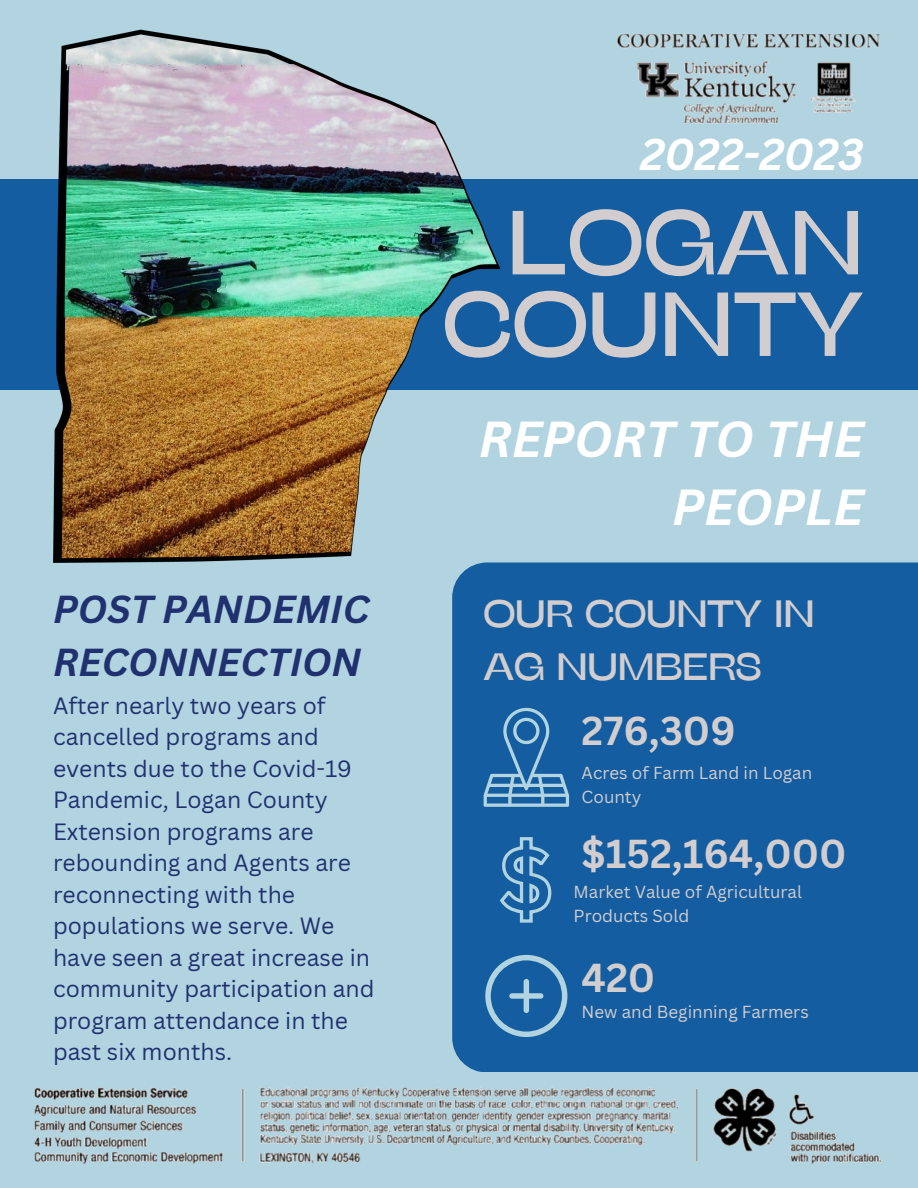
<style>
.page{position:relative;width:918px;height:1188px;background:#fff}
.page>*{position:absolute;margin:0;border:0;box-sizing:border-box;transform-origin:0 0}
.t1{font:90.75px "Stinger Wide";color:#d2ced0}
.t2{font:italic 700 49.35px/68.7px "Canva Sans";color:#fff;text-align:right}
.t3{font:italic 700 43.35px "Canva Sans";color:#fff}
.t4{font:700 39.3px "Canva Sans";color:#d2ced0}
.t5{font:38.1px "Stinger Wide";color:#d2ced0}
.t6{font:italic 700 37.95px/52.8px "Canva Sans";color:#203170}
.t7{font:22.95px/31.5px "Canva Sans";color:#203170}
.t8{font:16.95px/23.4px "Canva Sans";color:#d2ced0}
</style>
<div class="page">
<img style="left:0;top:0;width:918px;height:1188px">
<div style="left:0;top:179px;width:918px;height:210px;background:#145da0"></div>
<img style="left:53px;top:21px;width:455px;height:541px">
<div style="left:452px;top:562px;width:466px;height:510px;background:#145da0"></div>
<svg style="left:484px;top:708px;width:85px;height:99px;background:#3b7aaf"></svg>
<svg style="left:485px;top:955px;width:82px;height:82px;background:#3a7aaf"></svg>
<svg style="left:498px;top:835px;width:55px;height:89px;background:#3a7aaf"></svg>
<p class="t6" style="left:53px;top:582px;width:318px">POST PANDEMIC<br>RECONNECTION</p>
<p class="t7" style="left:53px;top:689px;width:323px">After nearly two years of cancelled programs and events due to the Covid-19<br>Pandemic, Logan County<br>Extension programs are rebounding and Agents are reconnecting with the populations we serve. We have seen a great increase in community participation and program attendance in the past six months.</p>
<p class="t3" style="left:640px;top:124px;width:225px">2022-2023</p>
<p class="t1" style="left:507px;top:186px;width:358px">LOGAN</p>
<p class="t1" style="left:443px;top:267px;width:423px">COUNTY</p>
<p class="t2" style="left:479px;top:403px;width:386px">REPORT TO THE<br>PEOPLE</p>
<p class="t5" style="left:484px;top:590px;width:333px">OUR COUNTY IN</p>
<p class="t5" style="left:484px;top:643px;width:280px">AG NUMBERS</p>
<p class="t4" style="left:582px;top:703px;width:156px">276,309</p>
<p class="t8" style="left:582px;top:761px;width:232px">Acres of Farm Land in Logan<br>County</p>
<p class="t4" style="left:582px;top:826px;width:266px">$152,164,000</p>
<p class="t8" style="left:574px;top:880px;width:230px">Market Value of Agricultural<br>Products Sold</p>
<p class="t4" style="left:582px;top:950px;width:75px">420</p>
<p class="t8" style="left:582px;top:999px;width:229px">New and Beginning Farmers</p>
</div>
